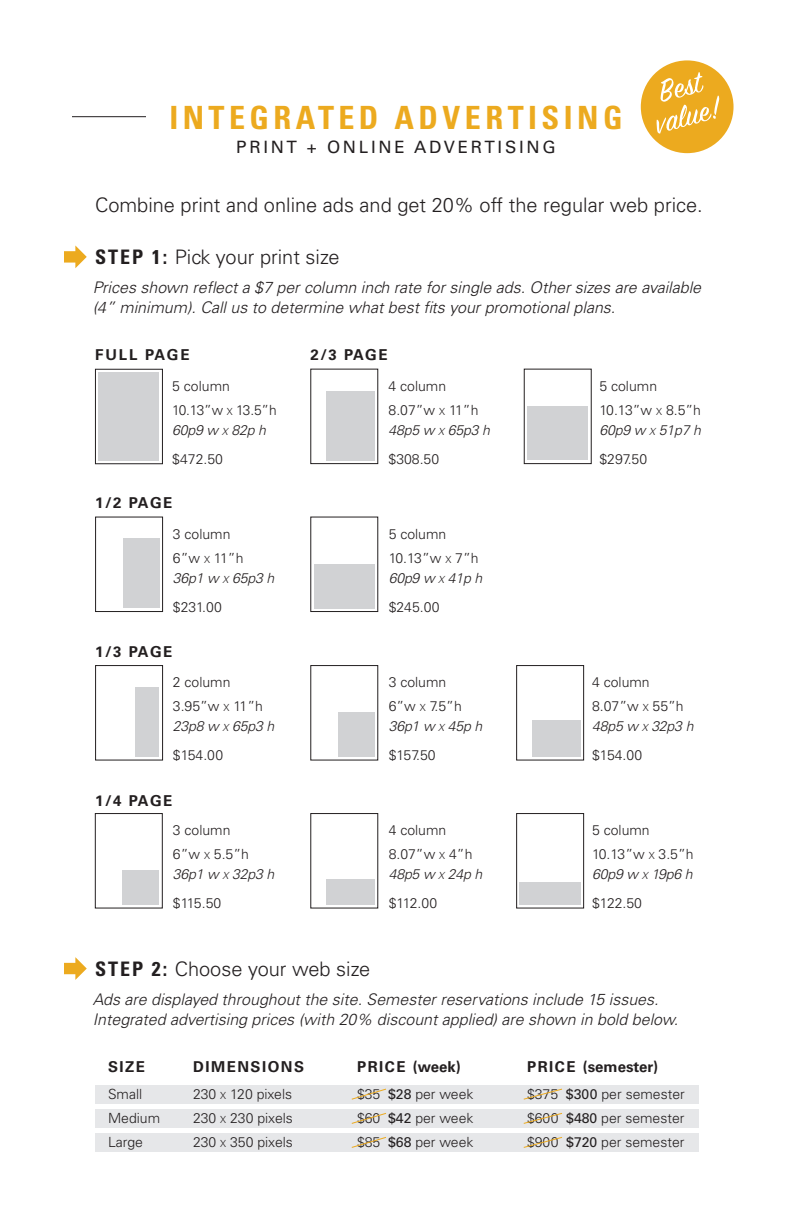
<style>
.page{position:relative;width:792px;height:1224px;background:#fff}
.page>*{position:absolute;margin:0;border:0;box-sizing:border-box;transform-origin:0 0}
.t1{font:700 condensed 32px "Univers LT Std";letter-spacing:.14em;color:#ecaa1f}
.t2{font:300 20px "Univers LT Std";color:#231f20}
.t3{font:17px "Univers LT Std";letter-spacing:.16em;color:#231f20}
.t4{font:italic 300 16px/20px "Univers LT Std";color:#231f20}
.t5{font:700 15px "Univers LT Std";letter-spacing:.1em;color:#231f20}
.t6{font:700 15px "Univers LT Std";color:#231f20}
.t7{font:700 15px "Univers LT Std";letter-spacing:.12em;color:#231f20}
.t8{font:300 14px "Univers LT Std";color:#231f20}
.t9{font:300 14px "Univers LT Std";letter-spacing:-.06em;color:#231f20}
.t10{font:italic 300 14px "Univers LT Std";letter-spacing:-.01em;color:#231f20}
.s1{font-weight:700;font-stretch:condensed}
.s2{font-style:inherit}
.s3{font-size:9.8px}
.s4{font-weight:400}
</style>
<div class="page">
<hr style="left:72px;top:116px;width:648px;height:1px;background:#231f20">
<div style="left:146px;top:93px;width:501px;height:36px;background:#fff"></div>
<div style="left:95px;top:1109px;width:603px;height:19px;background:#e6e7e9"></div>
<div style="left:95px;top:1085px;width:603px;height:19px;background:#e6e7e9"></div>
<div style="left:95px;top:1133px;width:603px;height:19px;background:#e6e7e9"></div>
<div style="left:641px;top:60px;width:93px;height:93px;background:#ecaa1f;border-radius:50%"></div>
<svg style="left:656px;top:72px;width:64px;height:62px"></svg>
<div style="left:95px;top:369px;width:68px;height:95px;border:1px solid #231f20"></div>
<div style="left:99px;top:372px;width:60px;height:89px;background:#d1d2d4"></div>
<div style="left:326px;top:391px;width:49px;height:69px;background:#d1d2d4"></div>
<div style="left:524px;top:369px;width:68px;height:95px;border:1px solid #231f20"></div>
<div style="left:527px;top:407px;width:61px;height:53px;background:#d1d2d4"></div>
<div style="left:95px;top:517px;width:68px;height:95px;border:1px solid #231f20"></div>
<div style="left:123px;top:539px;width:36px;height:69px;background:#d1d2d4"></div>
<div style="left:314px;top:564px;width:61px;height:44px;background:#d1d2d4"></div>
<div style="left:95px;top:665px;width:68px;height:95px;border:1px solid #231f20"></div>
<div style="left:136px;top:687px;width:23px;height:70px;background:#d1d2d4"></div>
<div style="left:338px;top:712px;width:37px;height:45px;background:#d1d2d4"></div>
<div style="left:516px;top:665px;width:68px;height:95px;border:1px solid #231f20"></div>
<div style="left:532px;top:721px;width:48px;height:36px;background:#d1d2d4"></div>
<div style="left:95px;top:813px;width:68px;height:95px;border:1px solid #231f20"></div>
<div style="left:123px;top:870px;width:36px;height:35px;background:#d1d2d4"></div>
<div style="left:326px;top:879px;width:49px;height:26px;background:#d1d2d4"></div>
<div style="left:516px;top:813px;width:68px;height:95px;border:1px solid #231f20"></div>
<div style="left:519px;top:883px;width:61px;height:22px;background:#d1d2d4"></div>
<svg style="left:64px;top:246px;width:23px;height:22px"></svg>
<svg style="left:64px;top:957px;width:23px;height:23px"></svg>
<svg style="left:351px;top:1088px;width:35px;height:12px"></svg>
<svg style="left:351px;top:1113px;width:35px;height:11px"></svg>
<svg style="left:351px;top:1137px;width:35px;height:11px"></svg>
<svg style="left:523px;top:1088px;width:39px;height:12px"></svg>
<svg style="left:523px;top:1113px;width:39px;height:11px"></svg>
<svg style="left:523px;top:1137px;width:39px;height:11px"></svg>
<p class="t1" style="left:169px;top:98px;width:455px">INTEGRATED ADVERTISING</p>
<p class="t3" style="left:236px;top:137px;width:321px">PRINT + ONLINE ADVERTISING</p>
<p class="t2" style="left:95px;top:193px;width:609px">Combine print and online ads and get 20% off the regular web price.</p>
<p class="t2" style="left:95px;top:245px;width:246px"><span class="s1">STEP 1:</span> Pick your print size</p>
<p class="t4" style="left:93px;top:278px;width:610px">Prices shown reflect a $7 per column inch rate for single ads. Other sizes are available (4” minimum). Call us to determine what best fits your promotional plans.</p>
<p class="t7" style="left:95px;top:346px;width:96px">FULL PAGE</p>
<p class="t8" style="left:172px;top:378px;width:59px">5 column</p>
<p class="t9" style="left:172px;top:402px;width:106px">10.13”<span class="s2">w</span> <span class="s3">X</span> 13.5”<span class="s2">h</span></p>
<p class="t10" style="left:172px;top:422px;width:95px">60<span class="s2">p</span>9 <span class="s2">w</span> <span class="s3">X</span> 82<span class="s2">p h</span></p>
<p class="t8" style="left:172px;top:451px;width:52px">$472.50</p>
<p class="t5" style="left:95px;top:494px;width:79px">1/2 PAGE</p>
<p class="t8" style="left:173px;top:526px;width:59px">3 column</p>
<p class="t9" style="left:173px;top:550px;width:72px">6”<span class="s2">w</span> <span class="s3">X</span> 11”<span class="s2">h</span></p>
<p class="t10" style="left:173px;top:570px;width:103px">36<span class="s2">p</span>1 <span class="s2">w</span> <span class="s3">X</span> 65<span class="s2">p3 h</span></p>
<p class="t8" style="left:173px;top:599px;width:50px">$231.00</p>
<p class="t5" style="left:95px;top:642px;width:79px">1/3 PAGE</p>
<p class="t8" style="left:173px;top:674px;width:59px">2 column</p>
<p class="t9" style="left:173px;top:698px;width:91px">3.95”<span class="s2">w</span> <span class="s3">X</span> 11”<span class="s2">h</span></p>
<p class="t10" style="left:173px;top:718px;width:103px">23<span class="s2">p</span>8 <span class="s2">w</span> <span class="s3">X</span> 65<span class="s2">p3 h</span></p>
<p class="t8" style="left:173px;top:747px;width:52px">$154.00</p>
<p class="t5" style="left:95px;top:792px;width:79px">1/4 PAGE</p>
<p class="t8" style="left:173px;top:822px;width:59px">3 column</p>
<p class="t9" style="left:173px;top:846px;width:78px">6”<span class="s2">w</span> <span class="s3">X</span> 5.5”<span class="s2">h</span></p>
<p class="t10" style="left:173px;top:866px;width:103px">36<span class="s2">p</span>1 <span class="s2">w</span> <span class="s3">X</span> 32<span class="s2">p3 h</span></p>
<p class="t8" style="left:173px;top:895px;width:50px">$115.50</p>
<p class="t5" style="left:311px;top:346px;width:79px">2/3 PAGE</p>
<p class="t8" style="left:389px;top:378px;width:59px">4 column</p>
<p class="t9" style="left:389px;top:402px;width:91px">8.07”<span class="s2">w</span> <span class="s3">X</span> 11”<span class="s2">h</span></p>
<p class="t10" style="left:389px;top:422px;width:103px">48<span class="s2">p</span>5 <span class="s2">w</span> <span class="s3">X</span> 65<span class="s2">p3 h</span></p>
<p class="t8" style="left:389px;top:451px;width:52px">$308.50</p>
<p class="t8" style="left:389px;top:526px;width:59px">5 column</p>
<p class="t9" style="left:389px;top:550px;width:91px">10.13”<span class="s2">w</span> <span class="s3">X</span> 7”<span class="s2">h</span></p>
<p class="t10" style="left:389px;top:570px;width:95px">60<span class="s2">p</span>9 <span class="s2">w</span> <span class="s3">X</span> 41<span class="s2">p h</span></p>
<p class="t8" style="left:389px;top:599px;width:52px">$245.00</p>
<p class="t8" style="left:389px;top:674px;width:59px">3 column</p>
<p class="t9" style="left:389px;top:698px;width:75px">6”<span class="s2">w</span> <span class="s3">X</span> 7.5”<span class="s2">h</span></p>
<p class="t10" style="left:389px;top:718px;width:95px">36<span class="s2">p</span>1 <span class="s2">w</span> <span class="s3">X</span> 45<span class="s2">p h</span></p>
<p class="t8" style="left:389px;top:747px;width:48px">$157.50</p>
<p class="t8" style="left:389px;top:822px;width:59px">4 column</p>
<p class="t9" style="left:389px;top:846px;width:85px">8.07”<span class="s2">w</span> <span class="s3">X</span> 4”<span class="s2">h</span></p>
<p class="t10" style="left:389px;top:866px;width:95px">48<span class="s2">p</span>5 <span class="s2">w</span> <span class="s3">X</span> 24<span class="s2">p h</span></p>
<p class="t8" style="left:389px;top:895px;width:50px">$112.00</p>
<p class="t8" style="left:600px;top:378px;width:59px">5 column</p>
<p class="t9" style="left:600px;top:402px;width:103px">10.13”<span class="s2">w</span> <span class="s3">X</span> 8.5”<span class="s2">h</span></p>
<p class="t10" style="left:600px;top:422px;width:103px">60<span class="s2">p</span>9 <span class="s2">w</span> <span class="s3">X</span> 51<span class="s2">p7 h</span></p>
<p class="t8" style="left:600px;top:451px;width:49px">$297.50</p>
<p class="t8" style="left:592px;top:674px;width:59px">4 column</p>
<p class="t9" style="left:592px;top:698px;width:93px">8.07”<span class="s2">w</span> <span class="s3">X</span> 55”<span class="s2">h</span></p>
<p class="t10" style="left:592px;top:718px;width:103px">48<span class="s2">p</span>5 <span class="s2">w</span> <span class="s3">X</span> 32<span class="s2">p3 h</span></p>
<p class="t8" style="left:592px;top:747px;width:52px">$154.00</p>
<p class="t8" style="left:592px;top:822px;width:59px">5 column</p>
<p class="t9" style="left:592px;top:846px;width:103px">10.13”<span class="s2">w</span> <span class="s3">X</span> 3.5”<span class="s2">h</span></p>
<p class="t10" style="left:592px;top:866px;width:102px">60<span class="s2">p</span>9 <span class="s2">w</span> <span class="s3">X</span> 19<span class="s2">p6 h</span></p>
<p class="t8" style="left:592px;top:895px;width:51px">$122.50</p>
<p class="t2" style="left:95px;top:957px;width:277px"><span class="s1">STEP 2:</span> Choose your web size</p>
<p class="t4" style="left:93px;top:989px;width:587px">Ads are displayed throughout the site. Semester reservations include 15 issues.<br>Integrated advertising prices (with 20% discount applied) are shown in bold below.</p>
<p class="t5" style="left:108px;top:1058px;width:39px">SIZE</p>
<p class="t5" style="left:193px;top:1058px;width:113px">DIMENSIONS</p>
<p class="t5" style="left:357px;top:1058px;width:105px">PRICE (week)</p>
<p class="t6" style="left:527px;top:1058px;width:133px">PRICE (semester)</p>
<p class="t8" style="left:108px;top:1085px;width:36px">Small</p>
<p class="t8" style="left:193px;top:1085px;width:101px">230 <span class="s3">X</span> 120 pixels</p>
<p class="t8" style="left:357px;top:1085px;width:118px">$35 <span class="s4">$28</span> per week</p>
<p class="t8" style="left:527px;top:1085px;width:159px">$375 <span class="s4">$300</span> per semester</p>
<p class="t8" style="left:108px;top:1109px;width:54px">Medium</p>
<p class="t8" style="left:193px;top:1109px;width:101px">230 <span class="s3">X</span> 230 pixels</p>
<p class="t8" style="left:357px;top:1109px;width:118px">$60 <span class="s4">$42</span> per week</p>
<p class="t8" style="left:527px;top:1109px;width:159px">$600 <span class="s4">$480</span> per semester</p>
<p class="t8" style="left:108px;top:1133px;width:37px">Large</p>
<p class="t8" style="left:193px;top:1133px;width:101px">230 <span class="s3">X</span> 350 pixels</p>
<p class="t8" style="left:357px;top:1133px;width:118px">$85 <span class="s4">$68</span> per week</p>
<p class="t8" style="left:527px;top:1133px;width:159px">$900 <span class="s4">$720</span> per semester</p>
</div>
